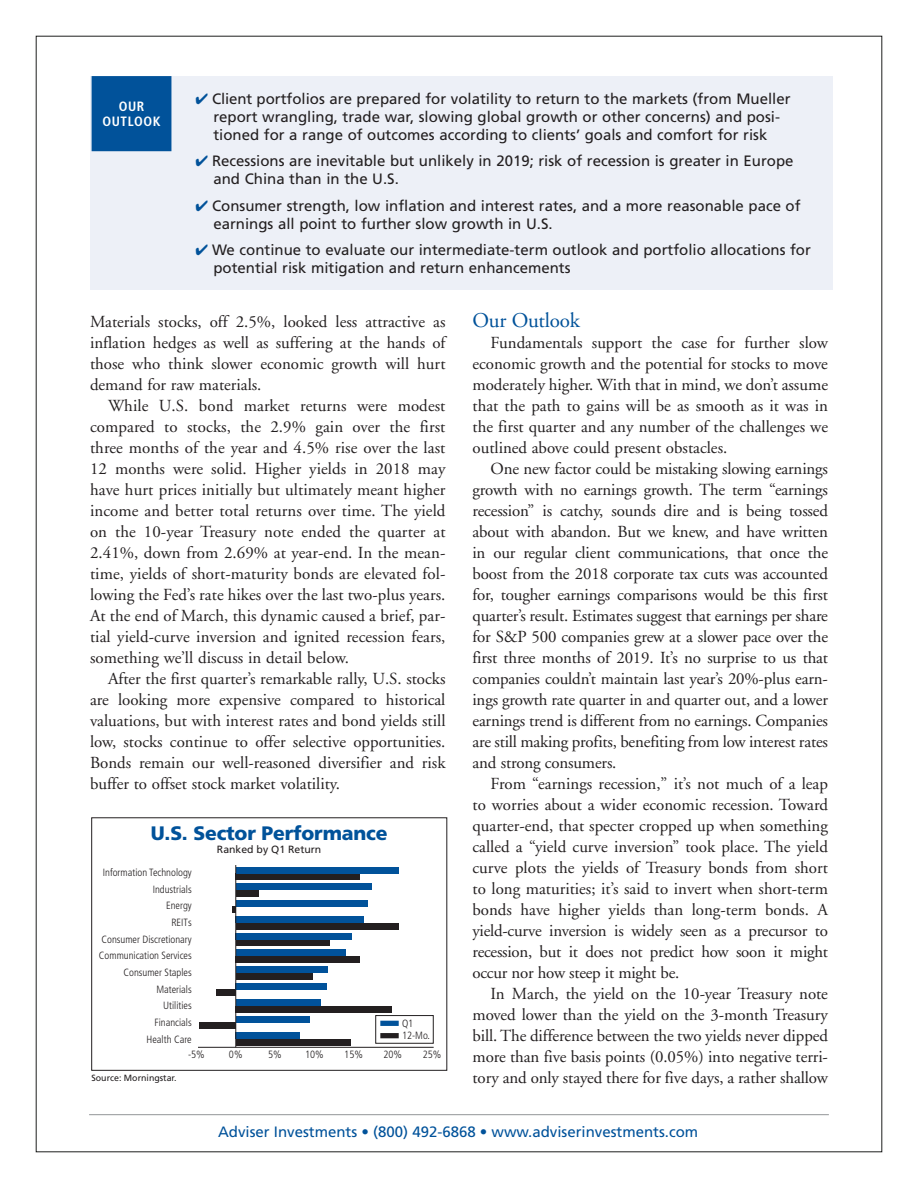
<style>
.page{position:relative;width:918px;height:1188px;background:#fff}
.page>*{position:absolute;margin:0;border:0;box-sizing:border-box;transform-origin:0 0}
.t1{font:21px "Adobe Garamond";letter-spacing:-.01em;color:#01529a}
.t2{font:900 19.5px "Frutiger";letter-spacing:-.01em;color:#01529a}
.t3{font:16.8px/21px "Adobe Garamond";color:#231f20;text-align:justify}
.t4{font:15px/18px "Frutiger";color:#231f20}
.t5{font:15px "Frutiger";color:#01529a}
.t6{font:700 condensed 13.5px/15px "Frutiger";letter-spacing:.04em;color:#fff;text-align:center}
.t7{font:300 condensed 10.5px/16.6px "Frutiger";color:#231f20;text-align:right}
.t8{font:10.5px "Frutiger";color:#231f20}
.t9{font:9px "Frutiger";color:#231f20}
.s1{color:#01529a}
</style>
<div class="page">
<div style="left:380px;top:1021px;width:19px;height:5px;background:#01529a"></div>
<div style="left:380px;top:1033px;width:19px;height:5px;background:#231f20"></div>
<div style="left:376px;top:1015px;width:57px;height:28px;border:1px solid #231f20"></div>
<hr style="left:198px;top:1047px;width:236px;height:1px;background:#231f20">
<div style="left:236px;top:873px;width:124px;height:7px;background:#231f20"></div>
<div style="left:236px;top:890px;width:23px;height:7px;background:#231f20"></div>
<svg style="left:233px;top:906px;width:3px;height:7px"></svg>
<div style="left:236px;top:923px;width:162px;height:7px;background:#231f20"></div>
<div style="left:236px;top:940px;width:93px;height:6px;background:#231f20"></div>
<div style="left:236px;top:956px;width:124px;height:7px;background:#231f20"></div>
<div style="left:236px;top:973px;width:77px;height:6px;background:#231f20"></div>
<div style="left:216px;top:989px;width:20px;height:7px;background:#231f20"></div>
<div style="left:236px;top:1006px;width:156px;height:7px;background:#231f20"></div>
<div style="left:199px;top:1022px;width:37px;height:7px;background:#231f20"></div>
<div style="left:236px;top:1039px;width:114px;height:7px;background:#231f20"></div>
<div style="left:236px;top:867px;width:162px;height:6px;background:#01529a"></div>
<div style="left:236px;top:883px;width:136px;height:7px;background:#01529a"></div>
<div style="left:236px;top:900px;width:132px;height:6px;background:#01529a"></div>
<div style="left:236px;top:916px;width:128px;height:7px;background:#01529a"></div>
<div style="left:236px;top:933px;width:116px;height:7px;background:#01529a"></div>
<div style="left:236px;top:950px;width:110px;height:6px;background:#01529a"></div>
<div style="left:236px;top:966px;width:92px;height:7px;background:#01529a"></div>
<div style="left:236px;top:983px;width:91px;height:6px;background:#01529a"></div>
<div style="left:236px;top:999px;width:85px;height:7px;background:#01529a"></div>
<div style="left:236px;top:1016px;width:74px;height:6px;background:#01529a"></div>
<div style="left:236px;top:1032px;width:64px;height:7px;background:#01529a"></div>
<hr style="left:236px;top:865px;width:1px;height:182px;background:#231f20">
<div style="left:90px;top:76px;width:742px;height:214px;background:#edf0f7"></div>
<div style="left:92px;top:77px;width:79px;height:73px;background:#01529a"></div>
<div style="left:92px;top:76px;width:79px;height:75px;border:2px solid #01529a"></div>
<hr style="left:89px;top:1114px;width:740px;height:1px;background:#939598">
<p class="t6" style="left:103px;top:99px;width:59px">OUR<br>OUTLOOK</p>
<p class="t4" style="left:195px;top:90px;width:597px;text-align:center"><span class="s1">✔</span> Client portfolios are prepared for volatility to return to the markets (from Mueller report wrangling, trade war, slowing global growth or other concerns) and posi&shy;tioned for a range of outcomes according to clients’ goals and comfort for risk</p>
<p class="t4" style="left:213px;top:152px;width:582px;text-indent:-18px"><span class="s1">✔</span> Recessions are inevitable but unlikely in 2019; risk of recession is greater in Europe and China than in the U.S.</p>
<p class="t4" style="left:213px;top:197px;width:589px;text-indent:-18px"><span class="s1">✔</span> Consumer strength, low inflation and interest rates, and a more reasonable pace of earnings all point to further slow growth in U.S.</p>
<p class="t4" style="left:213px;top:241px;width:599px;text-indent:-18px"><span class="s1">✔</span> We continue to evaluate our intermediate-term outlook and portfolio allocations for potential risk mitigation and return enhancements</p>
<p class="t3" style="left:90px;top:312px;width:357px">Materials stocks, off 2.5%, looked less attractive as inflation hedges as well as suffering at the hands of those who think slower economic growth will hurt demand for raw materials.</p>
<p class="t3" style="left:90px;top:396px;width:357px;text-indent:18px">While U.S. bond market returns were modest compared to stocks, the 2.9% gain over the first three months of the year and 4.5% rise over the last 12 months were solid. Higher yields in 2018 may have hurt prices initially but ultimately meant higher income and better total returns over time. The yield on the 10-year Treasury note ended the quarter at 2.41%, down from 2.69% at year-end. In the mean&shy;time, yields of short-maturity bonds are elevated fol&shy;lowing the Fed’s rate hikes over the last two-plus years.<br>At the end of March, this dynamic caused a brief, par&shy;tial yield-curve inversion and ignited recession fears, something we’ll discuss in detail below.</p>
<p class="t3" style="left:90px;top:668px;width:357px;text-indent:18px">After the first quarter’s remarkable rally, U.S. stocks are looking more expensive compared to historical valuations, but with interest rates and bond yields still low, stocks continue to offer selective opportunities.<br>Bonds remain our well-reasoned diversifier and risk buffer to offset stock market volatility.</p>
<p class="t2" style="left:151px;top:821px;width:238px">U.S. Sector Performance</p>
<p class="t7" style="left:99px;top:864px;width:94px">Information Technology<br>Industrials<br>Energy<br>REITs<br>Consumer Discretionary<br>Communication Services<br>Consumer Staples<br>Materials<br>Utilities<br>Financials<br>Health Care</p>
<p class="t8" style="left:217px;top:843px;width:106px">Ranked by Q1 Return</p>
<p class="t7" style="left:402px;top:1017px;width:29px;line-height:12.3px;text-align:left">Q1<br>12-Mo.</p>
<p class="t9" style="left:92px;top:1073px;width:87px">Source: Morningstar.</p>
<p class="t7" style="left:188px;top:1046px;width:18px">-5%</p>
<p class="t7" style="left:229px;top:1046px;width:15px">0%</p>
<p class="t7" style="left:268px;top:1046px;width:15px">5%</p>
<p class="t7" style="left:305px;top:1046px;width:20px">10%</p>
<p class="t7" style="left:344px;top:1046px;width:20px">15%</p>
<p class="t7" style="left:384px;top:1046px;width:20px">20%</p>
<p class="t7" style="left:423px;top:1046px;width:20px">25%</p>
<p class="t1" style="left:472px;top:309px;width:109px">Our Outlook</p>
<p class="t3" style="left:472px;top:333px;width:357px;text-indent:18px">Fundamentals support the case for further slow economic growth and the potential for stocks to move moderately higher. With that in mind, we don’t assume that the path to gains will be as smooth as it was in the first quarter and any number of the challenges we outlined above could present obstacles.</p>
<p class="t3" style="left:472px;top:459px;width:357px;text-indent:18px">One new factor could be mistaking slowing earnings growth with no earnings growth. The term “earnings recession” is catchy, sounds dire and is being tossed about with abandon. But we knew, and have written in our regular client communications, that once the boost from the 2018 corporate tax cuts was accounted for, tougher earnings comparisons would be this first quarter’s result. Estimates suggest that earnings per share for S&amp;P 500 companies grew at a slower pace over the first three months of 2019. It’s no surprise to us that companies couldn’t maintain last year’s 20%-plus earn&shy;ings growth rate quarter in and quarter out, and a lower earnings trend is different from no earnings. Companies are still making profits, benefiting from low interest rates and strong consumers.</p>
<p class="t3" style="left:472px;top:773px;width:357px;text-indent:18px">From “earnings recession,” it’s not much of a leap to worries about a wider economic recession. Toward quarter-end, that specter cropped up when something called a “yield curve inversion” took place. The yield curve plots the yields of Treasury bonds from short to long maturities; it’s said to invert when short-term bonds have higher yields than long-term bonds. A yield-curve inversion is widely seen as a precursor to recession, but it does not predict how soon it might occur nor how steep it might be.</p>
<p class="t3" style="left:472px;top:983px;width:357px;text-indent:18px">In March, the yield on the 10-year Treasury note moved lower than the yield on the 3-month Treasury bill. The difference between the two yields never dipped more than five basis points (0.05%) into negative terri&shy;tory and only stayed there for five days, a rather shallow</p>
<p class="t5" style="left:218px;top:1123px;width:482px">Adviser Investments • (800) 492-6868 • www.adviserinvestments.com</p>
</div>
